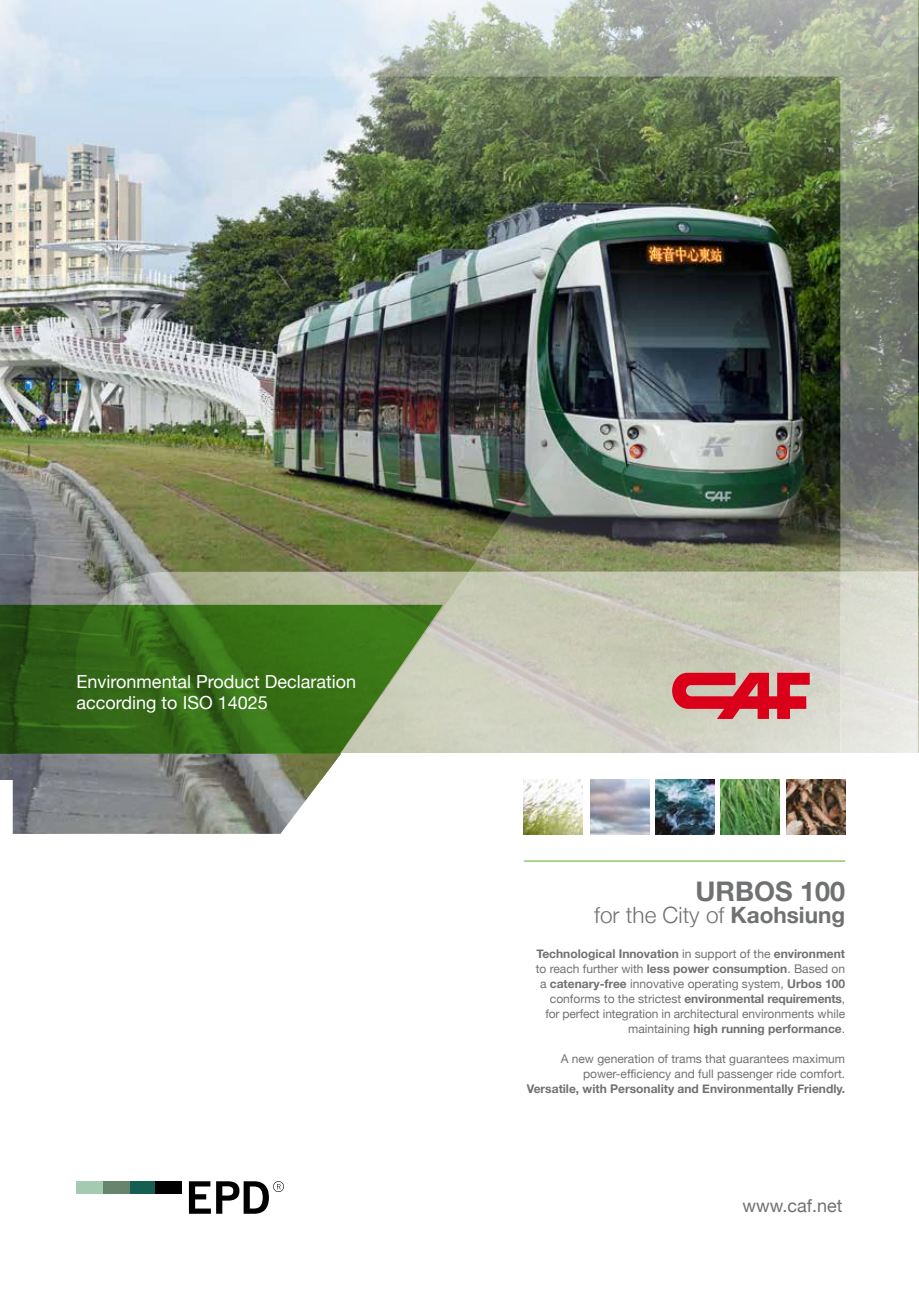
<style>
.page{position:relative;width:919px;height:1289px;background:#fff}
.page>*{position:absolute;margin:0;border:0;box-sizing:border-box;transform-origin:0 0}
.t1{font:700 27px "Helvetica Neue";color:#707172}
.t2{font:300 22.5px "Helvetica Neue";color:#707172}
.t3{font:18px/21.6px "Helvetica Neue";color:#fff}
.t4{font:18px "Helvetica Neue";color:#707172}
.t5{font:12px/15px "Helvetica Neue";color:#707172;text-align:right}
.t6{font:700 12px "Helvetica Neue";color:#707172}
.s1{font-weight:700}
</style>
<div class="page">
<img style="left:720px;top:779px;width:59px;height:55px">
<img style="left:0;top:0;width:917px;height:775px">
<img style="left:341px;top:407px;width:500px;height:164px">
<svg style="left:75px;top:571px;width:842px;height:184px;background:#cacbbb"></svg>
<svg style="left:0;top:605px;width:443px;height:148px;background:#457529"></svg>
<svg style="left:671px;top:672px;width:138px;height:47px;background:#d54e58"></svg>
<img style="left:786px;top:779px;width:59px;height:55px">
<img style="left:655px;top:779px;width:59px;height:55px">
<img style="left:590px;top:779px;width:59px;height:55px">
<img style="left:524px;top:779px;width:59px;height:55px">
<hr style="left:524px;top:860px;width:321px;height:1px;background:#57ab27">
<img style="left:13px;top:753px;width:328px;height:80px">
<div style="left:129px;top:1181px;width:27px;height:13px;background:#155f52"></div>
<div style="left:103px;top:1181px;width:26px;height:13px;background:#66856c"></div>
<div style="left:77px;top:1181px;width:26px;height:13px;background:#a4cbb1"></div>
<div style="left:155px;top:1181px;width:27px;height:13px;background:#000"></div>
<svg style="left:189px;top:1181px;width:95px;height:32px"></svg>
<h3 class="t3" style="left:77px;top:671px;width:281px">Environmental Product Declaration according to ISO 14025</h3>
<h1 class="t1" style="left:695px;top:870px;width:151px">URBOS 100</h1>
<h2 class="t2" style="left:594px;top:897px;width:252px">for the City of <span class="s1">Kaohsiung</span></h2>
<p class="t5" style="left:535px;top:946px;width:311px"><span class="s1">Technological Innovation</span> in support of the <span class="s1">environment </span>to reach further with <span class="s1">less power consumption</span>. Based on a <span class="s1">catenary-free</span> innovative operating system, <span class="s1">Urbos 100 </span>conforms to the strictest <span class="s1">environmental requirements</span>, for perfect integration in architectural environments while maintaining <span class="s1">high running performance</span>.</p>
<p class="t5" style="left:560px;top:1051px;width:286px">A new generation of trams that guarantees maximum power-efficiency and full passenger ride comfort.</p>
<p class="t6" style="left:527px;top:1079px;width:320px">Versatile, with Personality and Environmentally Friendly.</p>
<h3 class="t4" style="left:742px;top:1192px;width:101px">www.caf.net</h3>
</div>
